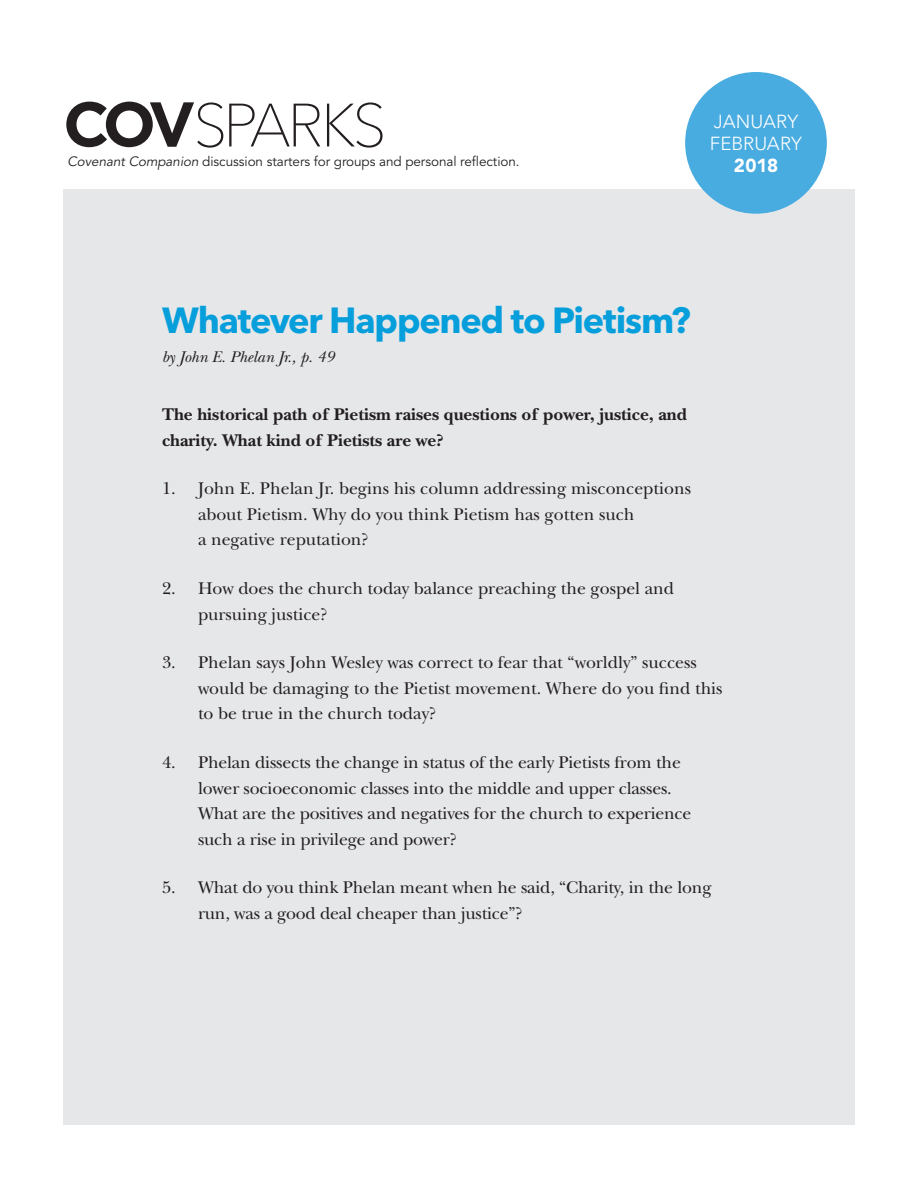
<style>
.page{position:relative;width:918px;height:1188px;background:#fff}
.page>*{position:absolute;margin:0;border:0;box-sizing:border-box;transform-origin:0 0}
.t1{font:100 60.45px "Avenir Next LT Pro";letter-spacing:-.065em;color:#231f20}
.Headline{font:700 36px "Avenir Next LT Pro";letter-spacing:-.035em;color:#069edb}
.t2{font:300 18.75px/21.6px "Avenir LT Std";letter-spacing:.005em;color:#fff}
.t3{font:900 18.75px "Avenir LT Std";color:#fff}
.t4{font:17.7px/25.8px "New Baskerville Std";color:#231f20}
.Intro{font:700 17.7px/25.8px "New Baskerville Std";color:#231f20}
.Author__Page{font:italic 16.2px "New Baskerville Std";color:#231f20}
.t5{font:13.5px "Avenir LT Std";letter-spacing:-.005em;color:#231f20}
.s1{font-family:"Gotham";font-weight:700;font-size:63px}
.s2{font-style:italic}
</style>
<div class="page">
<div style="left:63px;top:189px;width:792px;height:936px;background:#e6e7e9"></div>
<div style="left:685px;top:72px;width:142px;height:142px;background:#48ace0;border-radius:50%"></div>
<h1 class="t1" style="left:63px;top:89px;width:325px"><span class="s1">COV</span>SPARKS</h1>
<p class="t5" style="left:68px;top:154px;width:454px"><span class="s2">Covenant Companion</span> discussion starters for groups and personal reflection.</p>
<p class="t2" style="left:710px;top:111px;width:94px">JANUARY<br>FEBRUARY</p>
<p class="t3" style="left:734px;top:154px;width:46px">2018</p>
<p class="Headline" style="left:162px;top:299px;width:530px">Whatever Happened to Pietism?</p>
<p class="Author__Page" style="left:162px;top:348px;width:173px">by John E. Phelan Jr., p. 49</p>
<p class="Intro" style="left:162px;top:401px;width:527px">The historical path of Pietism raises questions of power, justice, and charity. What kind of Pietists are we?</p>
<p class="t4" style="left:198px;top:475px;width:495px;text-indent:-36px">1. John E. Phelan Jr. begins his column addressing misconceptions about Pietism. Why do you think Pietism has gotten such<br>a negative reputation?</p>
<p class="t4" style="left:198px;top:575px;width:478px;text-indent:-36px">2. How does the church today balance preaching the gospel and pursuing justice?</p>
<p class="t4" style="left:198px;top:649px;width:526px;text-indent:-36px">3. Phelan says John Wesley was correct to fear that “worldly” success would be damaging to the Pietist movement. Where do you find this to be true in the church today?</p>
<p class="t4" style="left:198px;top:749px;width:495px;text-indent:-36px">4. Phelan dissects the change in status of the early Pietists from the lower socioeconomic classes into the middle and upper classes.<br>What are the positives and negatives for the church to experience such a rise in privilege and power?</p>
<p class="t4" style="left:198px;top:875px;width:515px;text-indent:-36px">5. What do you think Phelan meant when he said, “Charity, in the long run, was a good deal cheaper than justice”?</p>
</div>
